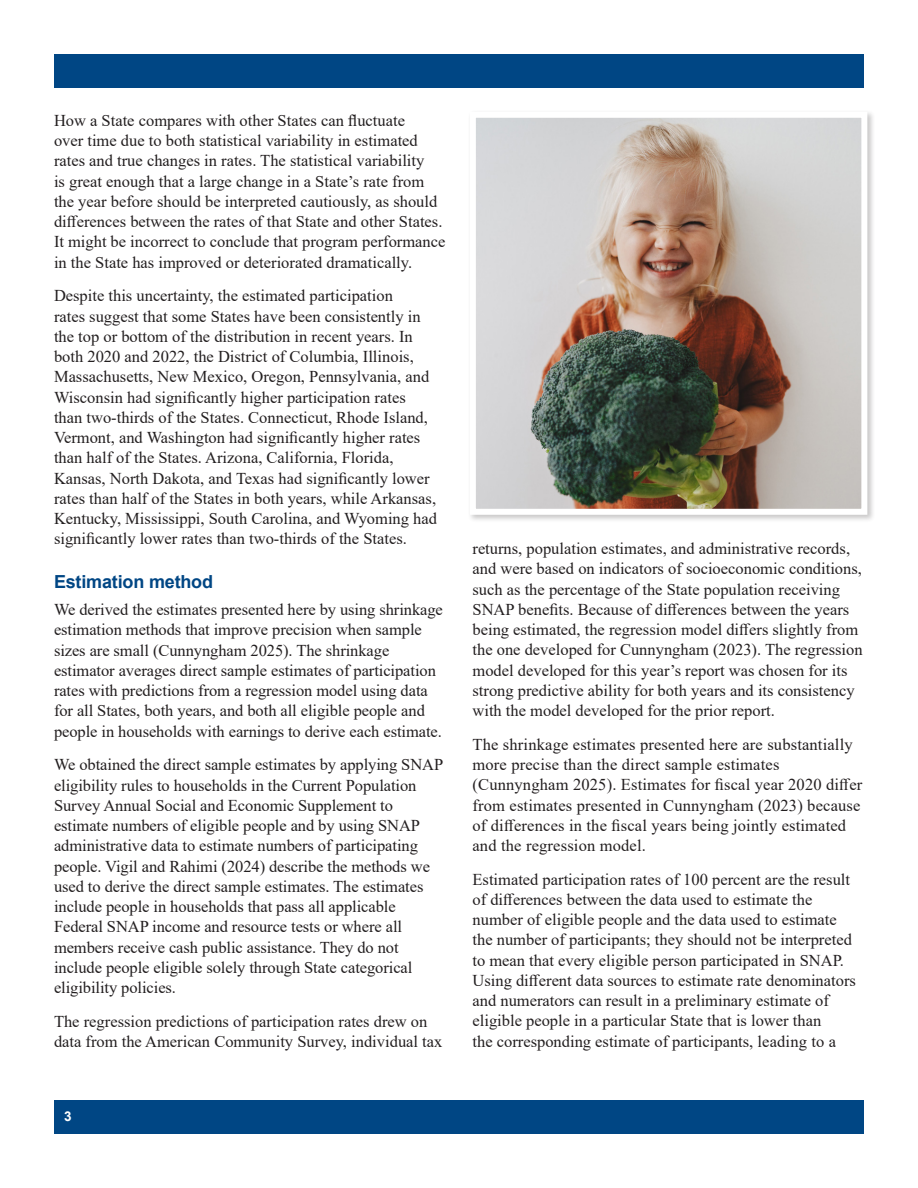
<style>
.page{position:relative;width:918px;height:1188px;background:#fff}
.page>*{position:absolute;margin:0;border:0;box-sizing:border-box;transform-origin:0 0}
.t1{font:700 18px "Arial";letter-spacing:-.01em;color:#004684}
.t2{font:16.5px/20.2px "Times New Roman";color:#231f20}
.t3{font:700 13.5px "Arial";color:#fff}
</style>
<div class="page">
<div style="left:54px;top:54px;width:810px;height:34px;background:#004684"></div>
<div style="left:54px;top:1100px;width:810px;height:34px;background:#004684"></div>
<div style="left:468px;top:110px;width:408px;height:413px;background:#231f20;opacity:.25"></div>
<img style="left:477px;top:119px;width:383px;height:389px">
<div style="left:470px;top:112px;width:397px;height:403px;border:6px solid #fff"></div>
<p class="t2" style="left:54px;top:110px;width:393px">How a State compares with other States can fluctuate<br>over time due to both statistical variability in estimated rates and true changes in rates. The statistical variability<br>is great enough that a large change in a State’s rate from the year before should be interpreted cautiously, as should differences between the rates of that State and other States.<br>It might be incorrect to conclude that program performance in the State has improved or deteriorated dramatically.</p>
<p class="t2" style="left:54px;top:285px;width:385px">Despite this uncertainty, the estimated participation<br>rates suggest that some States have been consistently in the top or bottom of the distribution in recent years. In both 2020 and 2022, the District of Columbia, Illinois, Massachusetts, New Mexico, Oregon, Pennsylvania, and Wisconsin had significantly higher participation rates than two-thirds of the States. Connecticut, Rhode Island, Vermont, and Washington had significantly higher rates than half of the States. Arizona, California, Florida, Kansas, North Dakota, and Texas had significantly lower rates than half of the States in both years, while Arkansas, Kentucky, Mississippi, South Carolina, and Wyoming had significantly lower rates than two-thirds of the States.</p>
<h2 class="t1" style="left:54px;top:569px;width:161px">Estimation method</h2>
<p class="t2" style="left:54px;top:599px;width:390px">We derived the estimates presented here by using shrinkage estimation methods that improve precision when sample sizes are small (Cunnyngham 2025). The shrinkage estimator averages direct sample estimates of participation rates with predictions from a regression model using data for all States, both years, and both all eligible people and people in households with earnings to derive each estimate.</p>
<p class="t2" style="left:54px;top:754px;width:391px">We obtained the direct sample estimates by applying SNAP eligibility rules to households in the Current Population Survey Annual Social and Economic Supplement to estimate numbers of eligible people and by using SNAP administrative data to estimate numbers of participating people. Vigil and Rahimi (2024) describe the methods we used to derive the direct sample estimates. The estimates include people in households that pass all applicable Federal SNAP income and resource tests or where all members receive cash public assistance. They do not include people eligible solely through State categorical eligibility policies.</p>
<p class="t2" style="left:54px;top:1011px;width:390px">The regression predictions of participation rates drew on data from the American Community Survey, individual tax</p>
<p class="t3" style="left:64px;top:1107px;width:9px">3</p>
<p class="t2" style="left:473px;top:538px;width:392px">returns, population estimates, and administrative records, and were based on indicators of socioeconomic conditions, such as the percentage of the State population receiving SNAP benefits. Because of differences between the years being estimated, the regression model differs slightly from the one developed for Cunnyngham (2023). The regression model developed for this year’s report was chosen for its strong predictive ability for both years and its consistency with the model developed for the prior report.</p>
<p class="t2" style="left:473px;top:734px;width:391px">The shrinkage estimates presented here are substantially more precise than the direct sample estimates (Cunnyngham 2025). Estimates for fiscal year 2020 differ from estimates presented in Cunnyngham (2023) because of differences in the fiscal years being jointly estimated and the regression model.</p>
<p class="t2" style="left:473px;top:869px;width:385px">Estimated participation rates of 100 percent are the result of differences between the data used to estimate the number of eligible people and the data used to estimate the number of participants; they should not be interpreted to mean that every eligible person participated in SNAP.<br>Using different data sources to estimate rate denominators and numerators can result in a preliminary estimate of eligible people in a particular State that is lower than<br>the corresponding estimate of participants, leading to a</p>
</div>
